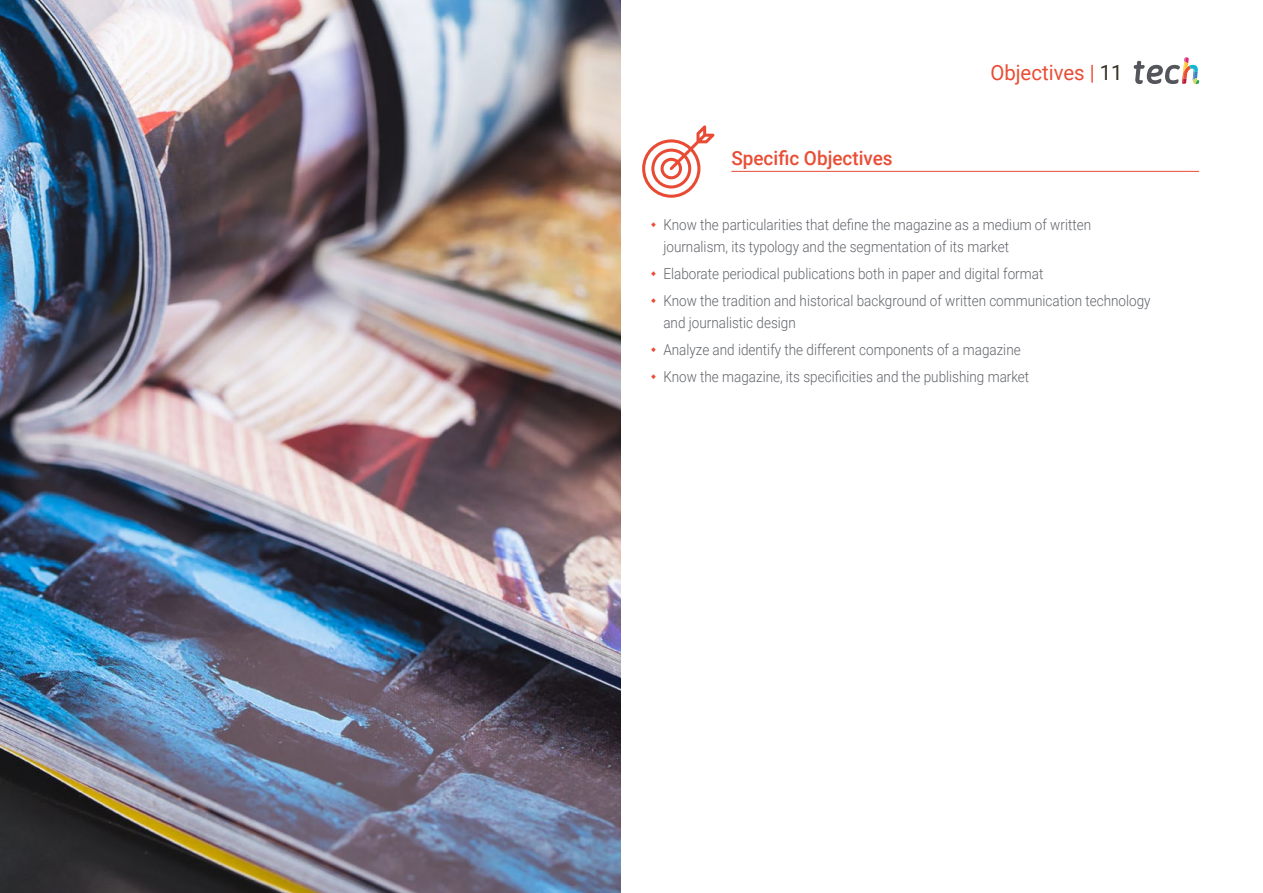
<style>
.page{position:relative;width:1263px;height:893px;background:#fff}
.page>*{position:absolute;margin:0;border:0;box-sizing:border-box;transform-origin:0 0}
.t1{font:21px "Roboto";color:#e94d35}
.t2{font:500 19.5px "Roboto";color:#e94d35}
.t3{font:300 15px/26.7px "Roboto";color:#61646a;scale:.9 1}
.s1{color:#312e20}
</style>
<div class="page">
<svg style="left:642px;top:125px;width:72px;height:73px"></svg>
<hr style="left:731px;top:171px;width:468px;height:1px;background:#e94d35">
<svg style="left:1134px;top:57px;width:65px;height:27px"></svg>
<img style="left:0;top:0;width:621px;height:893px">
<h2 class="t2" style="left:731px;top:144px;width:163px">Specific Objectives</h2>
<h1 class="t1" style="left:990px;top:57px;width:134px">Objectives | <span class="s1">11</span></h1>
<p class="t3" style="left:663px;top:213px;width:477px;line-height:22.5px">Know the particularities that define the magazine as a medium of written journalism, its typology and the segmentation of its market</p>
<p class="t3" style="left:663px;top:260px;width:543px">Elaborate periodical publications both in paper and digital format<br>Know the tradition and historical background of written communication technology</p>
<p class="t3" style="left:663px;top:309px;width:408px">and journalistic design<br>Analyze and identify the different components of a magazine<br>Know the magazine, its specificities and the publishing market</p>
</div>
